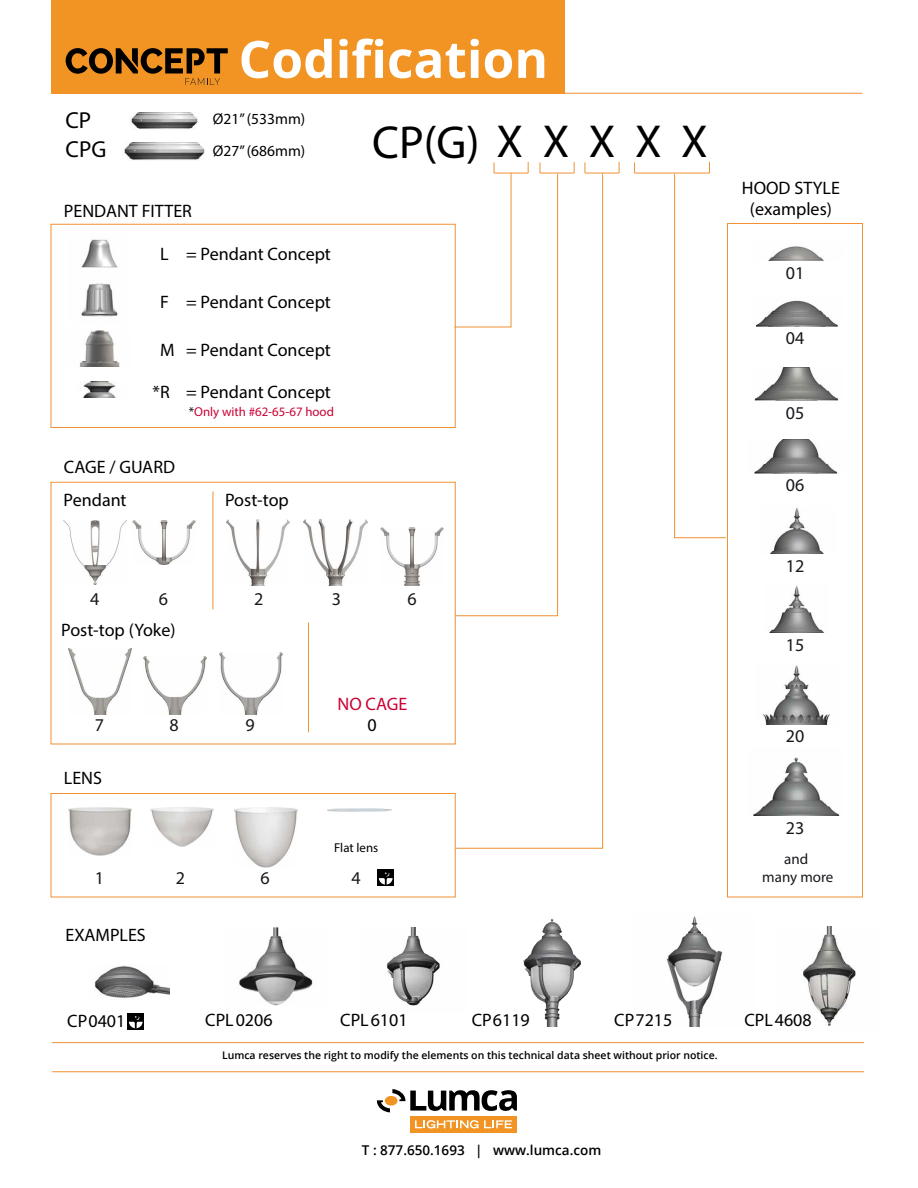
<style>
.page{position:relative;width:918px;height:1188px;background:#fff}
.page>*{position:absolute;margin:0;border:0;box-sizing:border-box;transform-origin:0 0}
.t1{font:700 51.45px "Open Sans";color:#fff}
.t2{font:46.35px "Myriad Pro";color:#000}
.t3{font:700 23.25px/29.4px "Myriad Pro";color:#000}
.t4{font:18px/21.6px "Myriad Pro";color:#000;text-align:center}
.t5{font:700 18px "Myriad Pro";color:#1a171c}
.t6{font:18px "Myriad Pro";color:#cb0233}
.t7{font:700 18px "Myriad Pro";color:#000}
.t8{font:18px "Myriad Pro";color:#1a171c}
.t9{font:15.45px "Myriad Pro";color:#000}
.t10{font:15px/18px "Myriad Pro";color:#1a171c;text-align:center}
.t11{font:600 13.5px "Open Sans";color:#000}
.t12{font:12.9px "Myriad Pro";color:#cb0233}
.t13{font:12.9px "Myriad Pro";color:#000}
.t14{font:600 10.5px "Open Sans";color:#000}
.s1{font-weight:700}
.s2{color:#000}
</style>
<div class="page">
<img style="left:803px;top:927px;width:53px;height:99px">
<img style="left:386px;top:927px;width:54px;height:79px">
<img style="left:666px;top:916px;width:57px;height:110px">
<img style="left:239px;top:927px;width:74px;height:79px">
<img style="left:131px;top:112px;width:67px;height:17px">
<img style="left:124px;top:143px;width:81px;height:17px">
<img style="left:524px;top:919px;width:57px;height:107px">
<img style="left:94px;top:965px;width:76px;height:33px">
<img style="left:227px;top:519px;width:63px;height:67px">
<img style="left:68px;top:649px;width:64px;height:66px">
<img style="left:219px;top:653px;width:63px;height:62px">
<img style="left:143px;top:657px;width:63px;height:58px">
<img style="left:132px;top:521px;width:64px;height:44px">
<img style="left:63px;top:520px;width:63px;height:64px">
<img style="left:304px;top:520px;width:63px;height:66px">
<img style="left:381px;top:527px;width:63px;height:59px">
<img style="left:234px;top:807px;width:64px;height:61px">
<img style="left:150px;top:807px;width:64px;height:40px">
<img style="left:68px;top:807px;width:64px;height:49px">
<img style="left:328px;top:809px;width:63px;height:3px">
<img style="left:81px;top:239px;width:37px;height:78px">
<hr style="left:585px;top:173px;width:34px;height:1px;background:#f19134">
<hr style="left:635px;top:173px;width:74px;height:1px;background:#f19134">
<div style="left:51px;top:482px;width:405px;height:262px;border:1px solid #f19134"></div>
<div style="left:51px;top:224px;width:405px;height:204px;border:1px solid #f19134"></div>
<div style="left:51px;top:793px;width:405px;height:104px;border:1px solid #f19134"></div>
<div style="left:727px;top:223px;width:136px;height:674px;border:1px solid #f19134"></div>
<svg style="left:454px;top:162px;width:58px;height:166px"></svg>
<svg style="left:674px;top:162px;width:52px;height:376px"></svg>
<svg style="left:455px;top:173px;width:148px;height:676px"></svg>
<hr style="left:213px;top:491px;width:1px;height:118px;background:#f19134">
<hr style="left:308px;top:622px;width:1px;height:110px;background:#f19134">
<div style="left:378px;top:870px;width:16px;height:16px;background:#000"></div>
<svg style="left:379px;top:872px;width:14px;height:13px"></svg>
<div style="left:128px;top:1013px;width:16px;height:16px;background:#000"></div>
<svg style="left:129px;top:1016px;width:14px;height:13px"></svg>
<img style="left:769px;top:586px;width:55px;height:46px">
<img style="left:756px;top:300px;width:82px;height:26px">
<img style="left:754px;top:440px;width:84px;height:33px">
<img style="left:753px;top:757px;width:87px;height:59px">
<img style="left:754px;top:367px;width:84px;height:34px">
<img style="left:763px;top:665px;width:67px;height:60px">
<img style="left:770px;top:508px;width:53px;height:45px">
<img style="left:769px;top:246px;width:54px;height:14px">
<div style="left:51px;top:0;width:513px;height:93px;background:#f29424"></div>
<img style="left:79px;top:330px;width:41px;height:37px">
<img style="left:80px;top:381px;width:36px;height:17px">
<svg style="left:377px;top:1089px;width:140px;height:23px"></svg>
<div style="left:410px;top:1116px;width:107px;height:16px;background:#f29424"></div>
<svg style="left:415px;top:1120px;width:97px;height:9px"></svg>
<hr style="left:52px;top:1071px;width:812px;height:1px;background:#f19134">
<hr style="left:52px;top:1042px;width:812px;height:1px;background:#f19134">
<hr style="left:51px;top:93px;width:811px;height:1px;background:#f19134">
<svg style="left:66px;top:48px;width:162px;height:37px"></svg>
<h1 class="t1" style="left:239px;top:23px;width:311px">Codification</h1>
<p class="t3" style="left:65px;top:105px;width:43px">CP<br>CPG</p>
<p class="t9" style="left:213px;top:110px;width:94px">Ø21” (533mm)</p>
<p class="t9" style="left:213px;top:141px;width:94px">Ø27” (686mm)</p>
<p class="t4" style="left:64px;top:200px;width:130px">PENDANT FITTER</p>
<p class="t4" style="left:160px;top:243px;width:172px"><span class="s1">L</span> = Pendant Concept</p>
<p class="t4" style="left:160px;top:291px;width:172px"><span class="s1">F</span> = Pendant Concept</p>
<p class="t4" style="left:160px;top:339px;width:172px"><span class="s1">M</span> = Pendant Concept</p>
<p class="t4" style="left:153px;top:381px;width:180px"><span class="s1">*R</span> = Pendant Concept</p>
<p class="t12" style="left:189px;top:404px;width:147px"><span class="s2">*</span>Only with #62-65-67 hood</p>
<p class="t4" style="left:64px;top:456px;width:113px">CAGE / GUARD</p>
<p class="t4" style="left:64px;top:489px;width:65px">Pendant</p>
<p class="t4" style="left:225px;top:489px;width:65px">Post-top</p>
<h2 class="t2" style="left:372px;top:114px;width:337px">CP(G) X X X X X</h2>
<p class="t5" style="left:90px;top:588px;width:11px">4</p>
<p class="t5" style="left:159px;top:588px;width:11px">6</p>
<p class="t5" style="left:254px;top:588px;width:11px">2</p>
<p class="t5" style="left:332px;top:588px;width:11px">3</p>
<p class="t5" style="left:407px;top:588px;width:11px">6</p>
<p class="t4" style="left:61px;top:619px;width:116px">Post-top (Yoke)</p>
<p class="t5" style="left:95px;top:714px;width:11px">7</p>
<p class="t5" style="left:169px;top:714px;width:11px">8</p>
<p class="t5" style="left:246px;top:714px;width:11px">9</p>
<p class="t4" style="left:64px;top:767px;width:40px">LENS</p>
<p class="t6" style="left:338px;top:692px;width:71px">NO CAGE</p>
<p class="t7" style="left:367px;top:714px;width:11px">0</p>
<p class="t13" style="left:334px;top:840px;width:46px">Flat lens</p>
<p class="t5" style="left:95px;top:867px;width:11px">1</p>
<p class="t5" style="left:176px;top:867px;width:11px">2</p>
<p class="t5" style="left:261px;top:867px;width:11px">6</p>
<p class="t8" style="left:351px;top:867px;width:11px">4</p>
<p class="t4" style="left:66px;top:923px;width:82px">EXAMPLES</p>
<p class="t4" style="left:742px;top:177px;width:99px">HOOD STYLE (examples)</p>
<p class="t5" style="left:786px;top:262px;width:20px">01</p>
<p class="t5" style="left:786px;top:327px;width:20px">04</p>
<p class="t5" style="left:786px;top:402px;width:20px">05</p>
<p class="t5" style="left:786px;top:474px;width:20px">06</p>
<p class="t5" style="left:786px;top:555px;width:20px">12</p>
<p class="t5" style="left:786px;top:634px;width:20px">15</p>
<p class="t5" style="left:786px;top:725px;width:20px">20</p>
<p class="t5" style="left:786px;top:817px;width:20px">23</p>
<p class="t10" style="left:762px;top:850px;width:73px">and<br>many more</p>
<p class="t4" style="left:67px;top:1010px;width:60px"><span class="s1">CP</span>0401</p>
<p class="t4" style="left:205px;top:1008px;width:69px"><span class="s1">CPL</span>0206</p>
<p class="t4" style="left:340px;top:1008px;width:69px"><span class="s1">CPL</span>6101</p>
<p class="t4" style="left:472px;top:1009px;width:60px"><span class="s1">CP</span>6119</p>
<p class="t4" style="left:614px;top:1008px;width:60px"><span class="s1">CP</span>7215</p>
<p class="t4" style="left:744px;top:1008px;width:69px"><span class="s1">CPL</span>4608</p>
<p class="t14" style="left:222px;top:1048px;width:497px">Lumca reserves the right to modify the elements on this technical data sheet without prior notice.</p>
<p class="t11" style="left:362px;top:1141px;width:241px">T : 877.650.1693 | www.lumca.com</p>
</div>
